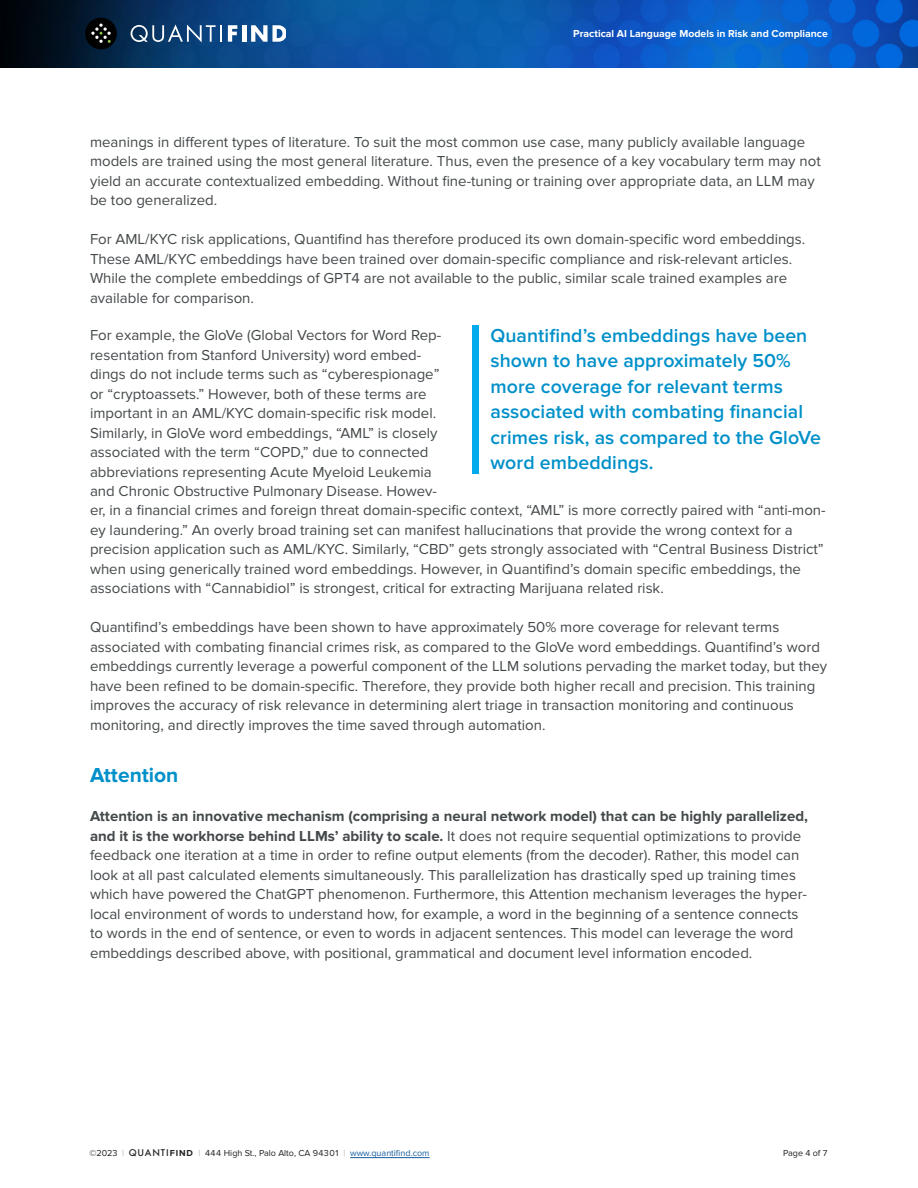
<style>
.page{position:relative;width:918px;height:1188px;background:#fff}
.page>*{position:absolute;margin:0;border:0;box-sizing:border-box;transform-origin:0 0}
.t1{font:700 21px "Proxima Nova";color:#0090c9}
.t2{font:600 19.5px/25.5px "Proxima Nova";letter-spacing:.005em;color:#0090c9}
.t3{font:15px/19.5px "Proxima Nova";color:#43484a}
.t4{font:700 10.5px "Proxima Nova";color:#fff}
.t5{font:9px "Proxima Nova";color:#231f20}
.s1{font-weight:700}
.s2{color:#a8a9ad}
.s3{font-family:"Futura";font-weight:500}
.s4{color:#175d9e}
</style>
<div class="page">
<img style="left:0;top:0;width:918px;height:68px">
<div style="left:85px;top:18px;width:32px;height:31px;background:#010101;border-radius:50%"></div>
<svg style="left:91px;top:23px;width:20px;height:20px"></svg>
<svg style="left:131px;top:24px;width:91px;height:18px;background:#446991"></svg>
<svg style="left:228px;top:25px;width:9px;height:17px"></svg>
<hr style="left:242px;top:25px;width:4px;height:17px;background:#fff">
<svg style="left:251px;top:25px;width:35px;height:17px"></svg>
<hr style="left:350px;top:1157px;width:80px;height:1px;background:#175d9e">
<svg style="left:472px;top:325px;width:6px;height:149px"></svg>
<p class="t4" style="left:573px;top:27px;width:256px">Practical AI Language Models in Risk and Compliance</p>
<p class="t3" style="left:90px;top:132px;width:732px">meanings in different types of literature. To suit the most common use case, many publicly available language models are trained using the most general literature. Thus, even the presence of a key vocabulary term may not yield an accurate contextualized embedding. Without fine-tuning or training over appropriate data, an LLM may be too generalized.</p>
<p class="t3" style="left:90px;top:230px;width:717px">For AML/KYC risk applications, Quantifind has therefore produced its own domain-specific word embeddings.<br>These AML/KYC embeddings have been trained over domain-specific compliance and risk-relevant articles.<br>While the complete embeddings of GPT4 are not available to the public, similar scale trained examples are available for comparison.</p>
<p class="t2" style="left:490px;top:323px;width:332px">Quantifind’s embeddings have been shown to have approximately 50% more coverage for relevant terms associated with combating financial crimes risk, as compared to the GloVe word embeddings.</p>
<p class="t3" style="left:90px;top:326px;width:737px">For example, the GloVe (Global Vectors for Word Rep-<br>resentation from Stanford University) word embed-<br>dings do not include terms such as “cyberespionage”<br>or “cryptoassets.” However, both of these terms are<br>important in an AML/KYC domain-specific risk model.<br>Similarly, in GloVe word embeddings, “AML” is closely<br>associated with the term “COPD,” due to connected<br>abbreviations representing Acute Myeloid Leukemia<br>and Chronic Obstructive Pulmonary Disease. Howev-<br>er, in a financial crimes and foreign threat domain-specific context, “AML” is more correctly paired with “anti-mon&shy;ey laundering.” An overly broad training set can manifest hallucinations that provide the wrong context for a precision application such as AML/KYC. Similarly, “CBD” gets strongly associated with “Central Business District” when using generically trained word embeddings. However, in Quantifind’s domain specific embeddings, the associations with “Cannabidiol” is strongest, critical for extracting Marijuana related risk.</p>
<p class="t3" style="left:90px;top:618px;width:739px">Quantifind’s embeddings have been shown to have approximately 50% more coverage for relevant terms associated with combating financial crimes risk, as compared to the GloVe word embeddings. Quantifind’s word embeddings currently leverage a powerful component of the LLM solutions pervading the market today, but they have been refined to be domain-specific. Therefore, they provide both higher recall and precision. This training improves the accuracy of risk relevance in determining alert triage in transaction monitoring and continuous monitoring, and directly improves the time saved through automation.</p>
<p class="t1" style="left:90px;top:763px;width:90px">Attention</p>
<p class="t3" style="left:90px;top:807px;width:720px"><span class="s1">Attention is an innovative mechanism (comprising a neural network model) that can be highly parallelized, and it is the workhorse behind LLMs’ ability to scale.</span> It does not require sequential optimizations to provide feedback one iteration at a time in order to refine output elements (from the decoder). Rather, this model can look at all past calculated elements simultaneously. This parallelization has drastically sped up training times which have powered the ChatGPT phenomenon. Furthermore, this Attention mechanism leverages the hyper&shy;local environment of words to understand how, for example, a word in the beginning of a sentence connects to words in the end of sentence, or even to words in adjacent sentences. This model can leverage the word embeddings described above, with positional, grammatical and document level information encoded.</p>
<p class="t5" style="left:89px;top:1148px;width:342px">©2023 <span class="s2">|</span> <span class="s3">QUANTI</span><span class="s1">FIND</span> <span class="s2">|</span> 444 High St., Palo Alto, CA 94301 <span class="s2">|</span> <span class="s4">www.quantifind.com</span></p>
<p class="t5" style="left:783px;top:1148px;width:46px">Page 4 of 7</p>
</div>
